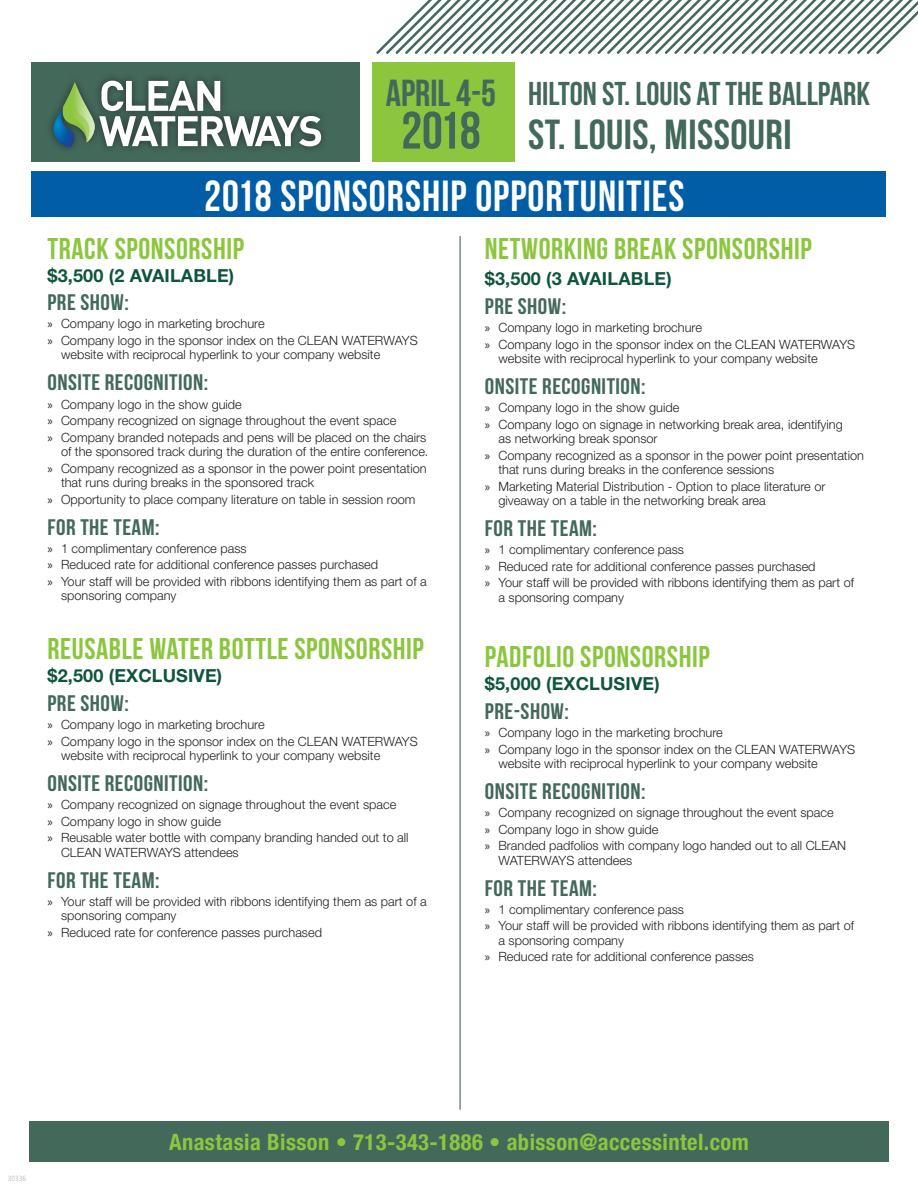
<style>
.page{position:relative;width:918px;height:1188px;background:#fff}
.page>*{position:absolute;margin:0;border:0;box-sizing:border-box;transform-origin:0 0}
.t1{font:52.5px "Bebas Neue";color:#43695b}
.t2{font:43.5px "Bebas Neue";letter-spacing:.025em;color:#fff}
.t3{font:42px "Bebas Neue";letter-spacing:.01em;color:#43695b}
.t4{font:37.65px "Bebas Neue";color:#43695b}
.t5{font:33px "Bebas Neue";color:#43695b}
.t6{font:30px "Bebas Neue";letter-spacing:.02em;color:#8bc63e}
.t7{font:22.5px "Bebas Neue";letter-spacing:.02em;color:#43695b;scale:1.06 1}
.t8{font:700 condensed 22.5px "Helvetica Neue";letter-spacing:.02em;color:#8bc63e}
.t9{font:700 18px "Helvetica Neue LT Pro";letter-spacing:.01em;color:#0e553e}
.t10{font:300 12.75px/16.6px "Helvetica Neue LT Pro";color:#231f20}
.t11{font:300 condensed 7.5px "Frutiger";color:#aab4ae}
.s1{font-family:"Myriad Pro";font-weight:400}
</style>
<div class="page">
<div style="left:29px;top:1121px;width:860px;height:41px;background:#43695b"></div>
<div style="left:31px;top:172px;width:855px;height:45px;background:#015da5"></div>
<div style="left:373px;top:63px;width:142px;height:99px;background:#8bc63e"></div>
<svg style="left:376px;top:0;width:542px;height:54px"></svg>
<div style="left:31px;top:63px;width:329px;height:99px;background:#43695b"></div>
<svg style="left:53px;top:81px;width:268px;height:66px"></svg>
<img style="left:69px;top:82px;width:3px;height:61px">
<img style="left:72px;top:82px;width:23px;height:61px">
<hr style="left:460px;top:236px;width:1px;height:874px;background:#43695b">
<h3 class="t4" style="left:386px;top:72px;width:112px">APRIL 4-5</h3>
<h1 class="t1" style="left:401px;top:102px;width:81px">2018</h1>
<h3 class="t5" style="left:528px;top:76px;width:344px">HILTON ST. LOUIS AT THE BALLPARK</h3>
<h3 class="t3" style="left:528px;top:111px;width:265px">ST. LOUIS, MISSOURI</h3>
<h2 class="t2" style="left:204px;top:172px;width:482px">2018 SPONSORSHIP OPPORTUNITIES</h2>
<h3 class="t6" style="left:48px;top:232px;width:198px">TRACK SPONSORSHIP</h3>
<h3 class="t9" style="left:48px;top:264px;width:188px">$3,500 (2 AVAILABLE)</h3>
<h3 class="t7" style="left:48px;top:290px;width:78px">PRE SHOW:</h3>
<p class="t10" style="left:48px;top:315px;width:372px"><span class="s1">»</span> Company logo in marketing brochure<br><span class="s1">»</span> Company logo in the sponsor index on the CLEAN WATERWAYS</p>
<p class="t10" style="left:61px;top:346px;width:321px">website with reciprocal hyperlink to your company website</p>
<h3 class="t7" style="left:48px;top:370px;width:153px">ONSITE RECOGNITION:</h3>
<p class="t10" style="left:48px;top:395px;width:380px"><span class="s1">»</span> Company logo in the show guide<br><span class="s1">»</span> Company recognized on signage throughout the event space<br><span class="s1">»</span> Company branded notepads and pens will be placed on the chairs</p>
<p class="t10" style="left:48px;top:443px;width:383px;text-align:right">of the sponsored track during the duration of the entire conference.<br><span class="s1">»</span> Company recognized as a sponsor in the power point presentation</p>
<p class="t10" style="left:48px;top:474px;width:369px;text-indent:14px">that runs during breaks in the sponsored track<br><span class="s1">»</span> Opportunity to place company literature on table in session room</p>
<h3 class="t7" style="left:48px;top:515px;width:107px">FOR THE TEAM:</h3>
<p class="t10" style="left:48px;top:540px;width:381px"><span class="s1">»</span> 1 complimentary conference pass<br><span class="s1">»</span> Reduced rate for additional conference passes purchased<br><span class="s1">»</span> Your staff will be provided with ribbons identifying them as part of a</p>
<p class="t10" style="left:61px;top:587px;width:117px">sponsoring company</p>
<h3 class="t6" style="left:48px;top:632px;width:378px">REUSABLE WATER BOTTLE SPONSORSHIP</h3>
<h3 class="t9" style="left:48px;top:665px;width:176px">$2,500 (EXCLUSIVE)</h3>
<h3 class="t7" style="left:48px;top:691px;width:78px">PRE SHOW:</h3>
<p class="t10" style="left:48px;top:716px;width:372px"><span class="s1">»</span> Company logo in marketing brochure<br><span class="s1">»</span> Company logo in the sponsor index on the CLEAN WATERWAYS</p>
<p class="t10" style="left:61px;top:747px;width:321px">website with reciprocal hyperlink to your company website</p>
<h3 class="t7" style="left:48px;top:771px;width:153px">ONSITE RECOGNITION:</h3>
<p class="t10" style="left:48px;top:796px;width:363px"><span class="s1">»</span> Company recognized on signage throughout the event space<br><span class="s1">»</span> Company logo in show guide<br><span class="s1">»</span> Reusable water bottle with company branding handed out to all</p>
<p class="t10" style="left:61px;top:844px;width:179px">CLEAN WATERWAYS attendees</p>
<h3 class="t7" style="left:48px;top:868px;width:107px">FOR THE TEAM:</h3>
<p class="t10" style="left:61px;top:894px;width:367px;line-height:14.2px;text-indent:-14px"><span class="s1">»</span> Your staff will be provided with ribbons identifying them as part of a sponsoring company</p>
<p class="t10" style="left:48px;top:924px;width:276px"><span class="s1">»</span> Reduced rate for conference passes purchased</p>
<h3 class="t6" style="left:485px;top:232px;width:328px">NETWORKING BREAK SPONSORSHIP</h3>
<h3 class="t9" style="left:485px;top:268px;width:188px">$3,500 (3 AVAILABLE)</h3>
<h3 class="t7" style="left:485px;top:294px;width:78px">PRE SHOW:</h3>
<p class="t10" style="left:485px;top:319px;width:372px"><span class="s1">»</span> Company logo in marketing brochure<br><span class="s1">»</span> Company logo in the sponsor index on the CLEAN WATERWAYS</p>
<p class="t10" style="left:498px;top:350px;width:321px">website with reciprocal hyperlink to your company website</p>
<h3 class="t7" style="left:485px;top:374px;width:153px">ONSITE RECOGNITION:</h3>
<p class="t10" style="left:485px;top:399px;width:359px"><span class="s1">»</span> Company logo in the show guide<br><span class="s1">»</span> Company logo on signage in networking break area, identifying</p>
<p class="t10" style="left:485px;top:430px;width:381px;text-indent:14px">as networking break sponsor<br><span class="s1">»</span> Company recognized as a sponsor in the power point presentation</p>
<p class="t10" style="left:485px;top:461px;width:342px;text-indent:14px">that runs during breaks in the conference sessions<br><span class="s1">»</span> Marketing Material Distribution - Option to place literature or</p>
<p class="t10" style="left:498px;top:492px;width:269px">giveaway on a table in the networking break area</p>
<h3 class="t7" style="left:485px;top:516px;width:107px">FOR THE TEAM:</h3>
<p class="t10" style="left:485px;top:541px;width:371px"><span class="s1">»</span> 1 complimentary conference pass<br><span class="s1">»</span> Reduced rate for additional conference passes purchased<br><span class="s1">»</span> Your staff will be provided with ribbons identifying them as part of</p>
<p class="t10" style="left:498px;top:588px;width:127px">a sponsoring company</p>
<h3 class="t6" style="left:485px;top:640px;width:226px">PADFOLIO SPONSORSHIP</h3>
<h3 class="t9" style="left:485px;top:673px;width:176px">$5,000 (EXCLUSIVE)</h3>
<h3 class="t7" style="left:485px;top:699px;width:81px">PRE-SHOW:</h3>
<p class="t10" style="left:485px;top:724px;width:372px"><span class="s1">»</span> Company logo in the marketing brochure<br><span class="s1">»</span> Company logo in the sponsor index on the CLEAN WATERWAYS</p>
<p class="t10" style="left:498px;top:755px;width:321px">website with reciprocal hyperlink to your company website</p>
<h3 class="t7" style="left:485px;top:779px;width:153px">ONSITE RECOGNITION:</h3>
<p class="t10" style="left:485px;top:804px;width:363px"><span class="s1">»</span> Company recognized on signage throughout the event space<br><span class="s1">»</span> Company logo in show guide<br><span class="s1">»</span> Branded padfolios with company logo handed out to all CLEAN</p>
<p class="t10" style="left:498px;top:852px;width:135px">WATERWAYS attendees</p>
<h3 class="t7" style="left:485px;top:875px;width:107px">FOR THE TEAM:</h3>
<p class="t10" style="left:485px;top:901px;width:371px"><span class="s1">»</span> 1 complimentary conference pass<br><span class="s1">»</span> Your staff will be provided with ribbons identifying them as part of</p>
<p class="t10" style="left:485px;top:932px;width:271px;text-indent:14px">a sponsoring company<br><span class="s1">»</span> Reduced rate for additional conference passes</p>
<p class="t11" style="left:8px;top:1175px;width:19px">30336</p>
<h3 class="t8" style="left:169px;top:1123px;width:581px">Anastasia Bisson • 713-343-1886 • abisson@accessintel.com</h3>
</div>
